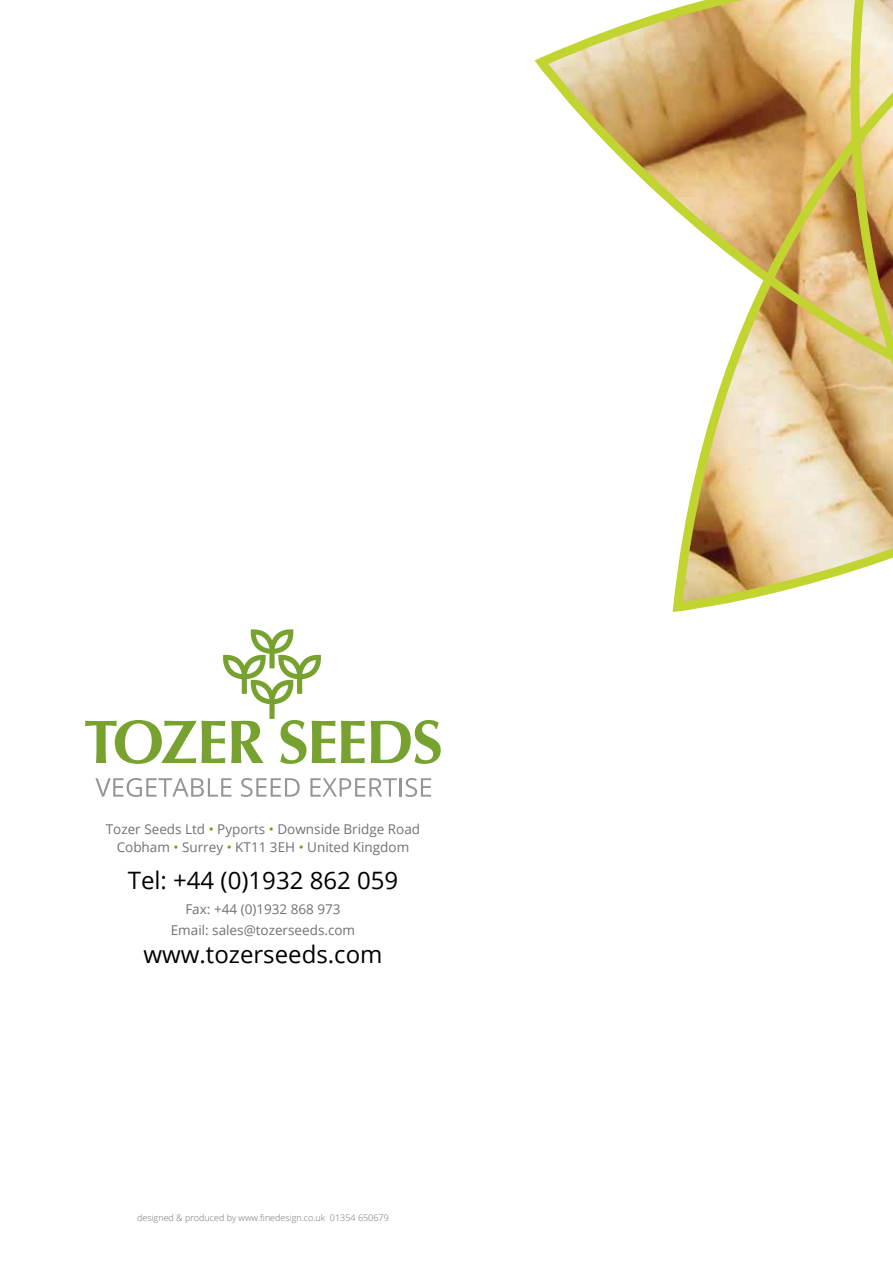
<style>
.page{position:relative;width:893px;height:1263px;background:#fff}
.page>*{position:absolute;margin:0;border:0;box-sizing:border-box;transform-origin:0 0}
.t1{font:24px "Open Sans";color:#000}
.t2{font:13.5px/18px "Open Sans";color:#717073;text-align:center}
.t3{font:300 9px "Open Sans";color:#717073}
.s1{color:#789904}
</style>
<div class="page">
<svg style="left:371px;top:720px;width:70px;height:44px"></svg>
<svg style="left:85px;top:629px;width:280px;height:135px"></svg>
<svg style="left:95px;top:778px;width:136px;height:19px"></svg>
<svg style="left:241px;top:778px;width:59px;height:19px"></svg>
<svg style="left:310px;top:778px;width:121px;height:19px"></svg>
<svg style="left:534px;top:0;width:359px;height:612px"></svg>
<p class="t2" style="left:106px;top:820px;width:316px">Tozer Seeds Ltd <span class="s1">•</span> Pyports <span class="s1">•</span> Downside Bridge Road<br>Cobham <span class="s1">•</span> Surrey <span class="s1">•</span> KT11 3EH <span class="s1">•</span> United Kingdom</p>
<h1 class="t1" style="left:128px;top:864px;width:272px">Tel: +44 (0)1932 862 059</h1>
<p class="t2" style="left:171px;top:898px;width:186px;line-height:20.4px">Fax: +44 (0)1932 868 973<br>Email: sales@tozerseeds.com</p>
<h1 class="t1" style="left:143px;top:938px;width:241px">www.tozerseeds.com</h1>
<p class="t3" style="left:137px;top:1211px;width:253px">designed &amp; produced by www.finedesign.co.uk 01354 650679</p>
</div>
